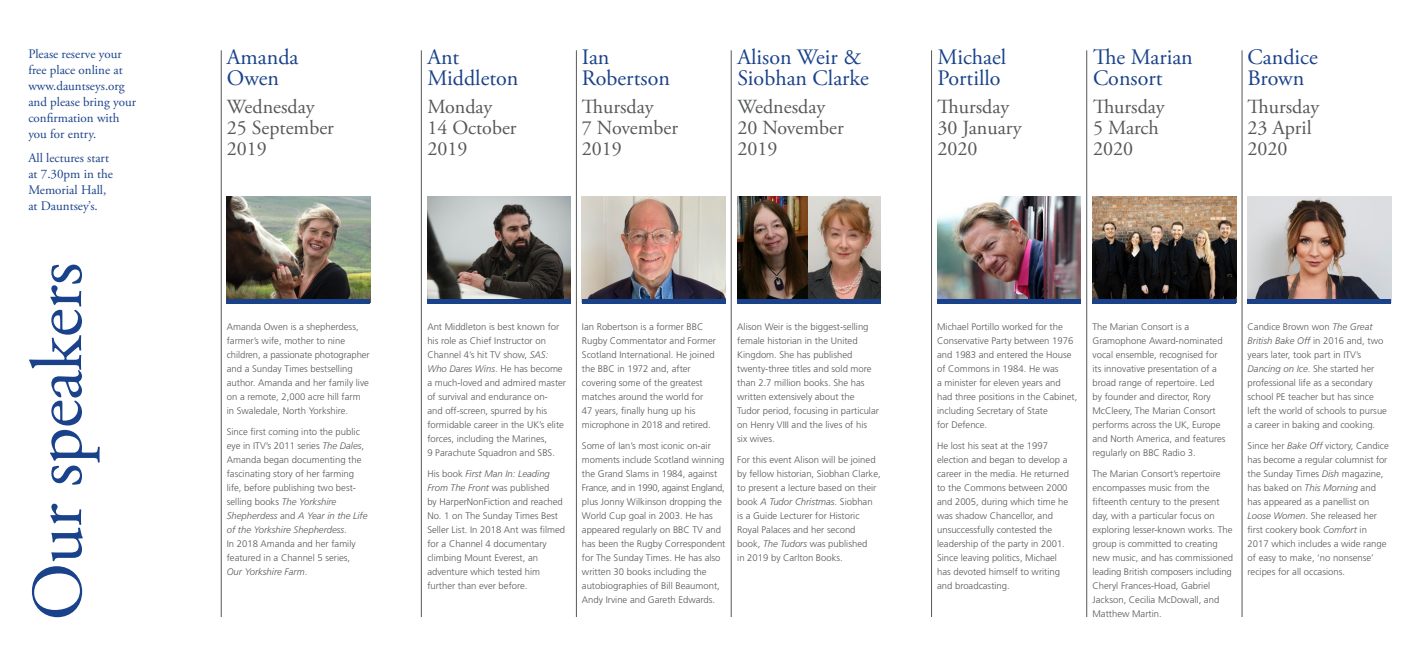
<style>
.page{position:relative;width:1414px;height:652px;background:#fff}
.page>*{position:absolute;margin:0;border:0;box-sizing:border-box;transform-origin:0 0}
.t1{font:22px/21px "Adobe Garamond Pro";color:#1a428a}
.t2{font:20px/21px "Adobe Garamond Pro";color:#56585a}
.t3{font:13px/16px "Adobe Garamond Pro";color:#1a428a}
.t4{font:300 9.5px/14px "Frutiger";color:#56585a}
.s1{font-style:italic}
</style>
<div class="page">
<svg style="left:29px;top:265px;width:71px;height:352px"></svg>
<hr style="left:221px;top:50px;width:1px;height:567px;background:#56585a">
<hr style="left:731px;top:50px;width:1px;height:567px;background:#56585a">
<hr style="left:576px;top:50px;width:1px;height:567px;background:#56585a">
<hr style="left:1241px;top:50px;width:1px;height:567px;background:#56585a">
<hr style="left:421px;top:50px;width:1px;height:567px;background:#56585a">
<hr style="left:1086px;top:50px;width:1px;height:567px;background:#56585a">
<hr style="left:931px;top:50px;width:1px;height:567px;background:#56585a">
<img style="left:227px;top:197px;width:143px;height:103px">
<img style="left:427px;top:197px;width:143px;height:103px">
<img style="left:582px;top:197px;width:143px;height:103px">
<img style="left:737px;top:197px;width:143px;height:103px">
<img style="left:937px;top:197px;width:143px;height:103px">
<img style="left:1092px;top:197px;width:143px;height:103px">
<img style="left:1247px;top:197px;width:143px;height:103px">
<hr style="left:227px;top:300px;width:143px;height:4px;background:#1a428a">
<hr style="left:427px;top:300px;width:143px;height:4px;background:#1a428a">
<hr style="left:582px;top:300px;width:143px;height:4px;background:#1a428a">
<hr style="left:737px;top:300px;width:143px;height:4px;background:#1a428a">
<hr style="left:937px;top:300px;width:143px;height:4px;background:#1a428a">
<hr style="left:1092px;top:300px;width:143px;height:4px;background:#1a428a">
<hr style="left:1247px;top:300px;width:143px;height:4px;background:#1a428a">
<h3 class="t3" style="left:28px;top:46px;width:109px">Please reserve your free place online at www.dauntseys.org and please bring your confirmation with you for entry.</h3>
<h3 class="t3" style="left:28px;top:150px;width:86px">All lectures start at 7.30pm in the<br>Memorial Hall, at Dauntsey’s.</h3>
<h1 class="t1" style="left:227px;top:47px;width:73px">Amanda<br>Owen</h1>
<h2 class="t2" style="left:227px;top:97px;width:108px">Wednesday<br>25 September<br>2019</h2>
<h1 class="t1" style="left:427px;top:47px;width:92px">Ant<br>Middleton</h1>
<h2 class="t2" style="left:427px;top:97px;width:91px">Monday<br>14 October<br>2019</h2>
<h1 class="t1" style="left:582px;top:47px;width:89px">Ian<br>Robertson</h1>
<h2 class="t2" style="left:582px;top:97px;width:98px">Thursday<br>7 November<br>2019</h2>
<h1 class="t1" style="left:737px;top:47px;width:133px">Alison Weir &amp;<br>Siobhan Clarke</h1>
<h2 class="t2" style="left:737px;top:97px;width:108px">Wednesday<br>20 November<br>2019</h2>
<h1 class="t1" style="left:937px;top:47px;width:70px">Michael<br>Portillo</h1>
<h2 class="t2" style="left:937px;top:97px;width:85px">Thursday<br>30 January<br>2020</h2>
<h1 class="t1" style="left:1092px;top:47px;width:101px">The Marian<br>Consort</h1>
<h2 class="t2" style="left:1092px;top:97px;width:73px">Thursday<br>5 March<br>2020</h2>
<h1 class="t1" style="left:1247px;top:47px;width:72px">Candice<br>Brown</h1>
<h2 class="t2" style="left:1247px;top:97px;width:73px">Thursday<br>23 April<br>2020</h2>
<p class="t4" style="left:227px;top:320px;width:144px">Amanda Owen is a shepherdess, farmer’s wife, mother to nine children, a passionate photographer and a Sunday Times bestselling author. Amanda and her family live on a remote, 2,000 acre hill farm in Swaledale, North Yorkshire.</p>
<p class="t4" style="left:227px;top:425px;width:142px">Since first coming into the public eye in ITV’s 2011 series <span class="s1">The Dales</span>,<br>Amanda began documenting the fascinating story of her farming life, before publishing two best&shy;selling books <span class="s1">The Yorkshire<br>Shepherdess</span> and <span class="s1">A Year in the Life of the Yorkshire Shepherdess</span>.<br>In 2018 Amanda and her family featured in a Channel 5 series,<br><span class="s1">Our Yorkshire Farm</span>.</p>
<p class="t4" style="left:427px;top:320px;width:140px">Ant Middleton is best known for his role as Chief Instructor on<br>Channel 4’s hit TV show, <span class="s1">SAS:<br>Who Dares Wins</span>. He has become a much-loved and admired master of survival and endurance on-<br>and off-screen, spurred by his formidable career in the UK’s elite forces, including the Marines,<br>9 Parachute Squadron and SBS.</p>
<p class="t4" style="left:427px;top:467px;width:139px">His book <span class="s1">First Man In: Leading<br>From The Front</span> was published<br>by HarperNonFiction and reached<br>No. 1 on The Sunday Times Best<br>Seller List. In 2018 Ant was filmed for a Channel 4 documentary climbing Mount Everest, an adventure which tested him further than ever before.</p>
<p class="t4" style="left:582px;top:320px;width:136px">Ian Robertson is a former BBC<br>Rugby Commentator and Former<br>Scotland International. He joined the BBC in 1972 and, after covering some of the greatest matches around the world for<br>47 years, finally hung up his microphone in 2018 and retired.</p>
<p class="t4" style="left:582px;top:439px;width:145px">Some of Ian’s most iconic on-air moments include Scotland winning the Grand Slams in 1984, against<br>France, and in 1990, against England, plus Jonny Wilkinson dropping the<br>World Cup goal in 2003. He has appeared regularly on BBC TV and has been the Rugby Correspondent for The Sunday Times. He has also written 30 books including the autobiographies of Bill Beaumont,<br>Andy Irvine and Gareth Edwards.</p>
<p class="t4" style="left:737px;top:320px;width:143px">Alison Weir is the biggest-selling female historian in the United<br>Kingdom. She has published twenty-three titles and sold more than 2.7 million books. She has written extensively about the<br>Tudor period, focusing in particular on Henry VIII and the lives of his six wives.</p>
<p class="t4" style="left:737px;top:453px;width:145px">For this event Alison will be joined by fellow historian, Siobhan Clarke, to present a lecture based on their book <span class="s1">A Tudor Christmas</span>. Siobhan is a Guide Lecturer for Historic<br>Royal Palaces and her second book, <span class="s1">The Tudors</span> was published<br>in 2019 by Carlton Books.</p>
<p class="t4" style="left:936px;top:320px;width:142px">Michael Portillo worked for the<br>Conservative Party between 1976 and 1983 and entered the House of Commons in 1984. He was<br>a minister for eleven years and had three positions in the Cabinet, including Secretary of State<br>for Defence.</p>
<p class="t4" style="left:936px;top:439px;width:133px">He lost his seat at the 1997 election and began to develop a career in the media. He returned to the Commons between 2000 and 2005, during which time he was shadow Chancellor, and unsuccessfully contested the leadership of the party in 2001.<br>Since leaving politics, Michael has devoted himself to writing and broadcasting.</p>
<p class="t4" style="left:1092px;top:320px;width:134px">The Marian Consort is a<br>Gramophone Award-nominated vocal ensemble, recognised for its innovative presentation of a broad range of repertoire. Led by founder and director, Rory<br>McCleery, The Marian Consort performs across the UK, Europe and North America, and features regularly on BBC Radio 3.</p>
<p class="t4" style="left:1092px;top:467px;width:142px">The Marian Consort’s repertoire encompasses music from the fifteenth century to the present day, with a particular focus on exploring lesser-known works. The group is committed to creating new music, and has commissioned leading British composers including<br>Cheryl Frances-Hoad, Gabriel<br>Jackson, Cecilia McDowall, and<br>Matthew Martin.</p>
<p class="t4" style="left:1247px;top:320px;width:141px">Candice Brown won <span class="s1">The Great<br>British Bake Off</span> in 2016 and, two years later, took part in ITV’s<br><span class="s1">Dancing on Ice</span>. She started her professional life as a secondary school PE teacher but has since left the world of schools to pursue a career in baking and cooking.</p>
<p class="t4" style="left:1247px;top:439px;width:143px">Since her <span class="s1">Bake Off</span> victory, Candice has become a regular columnist for the Sunday Times <span class="s1">Dish</span> magazine, has baked on <span class="s1">This Morning</span> and has appeared as a panellist on<br><span class="s1">Loose Women</span>. She released her first cookery book <span class="s1">Comfort</span> in<br>2017 which includes a wide range of easy to make, ‘no nonsense’ recipes for all occasions.</p>
</div>
